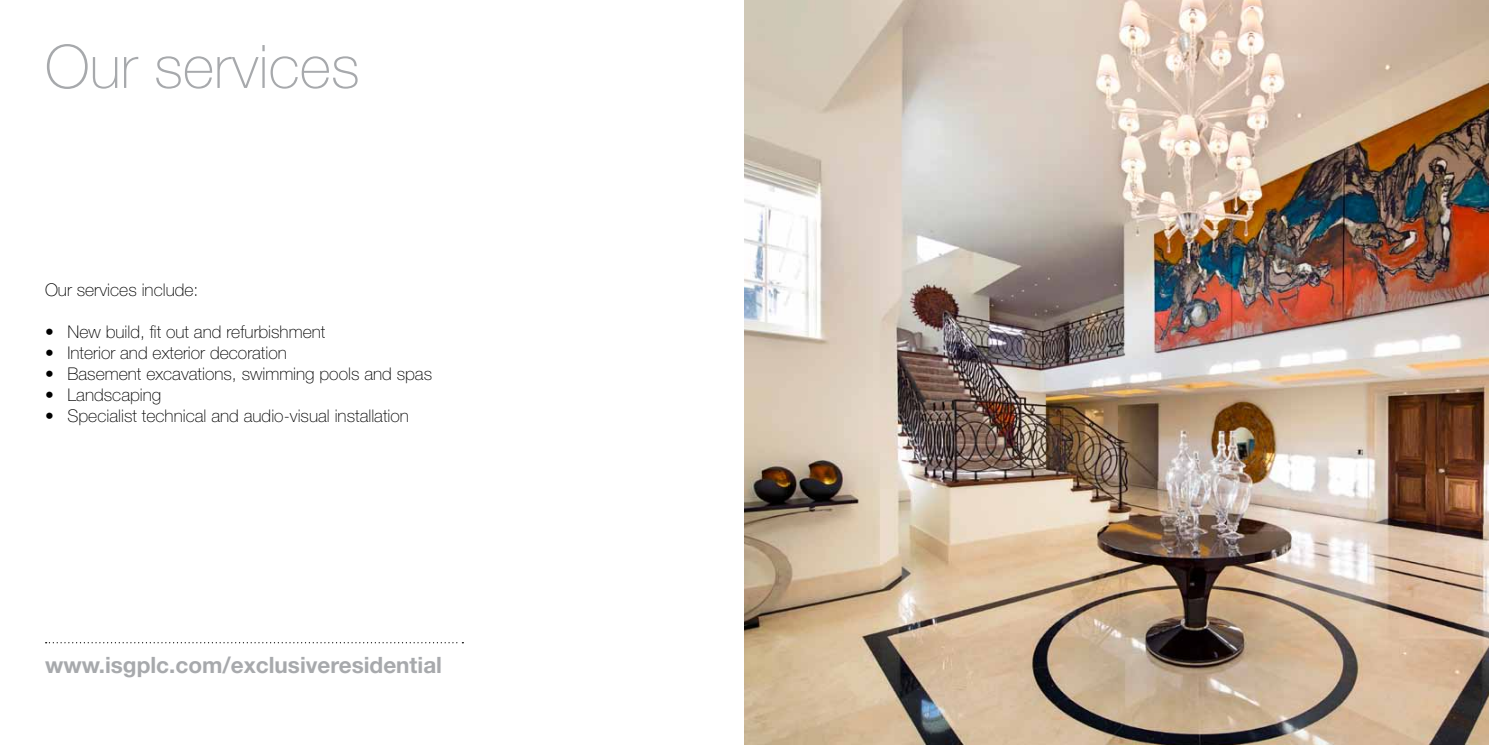
<style>
.page{position:relative;width:1489px;height:745px;background:#fff}
.page>*{position:absolute;margin:0;border:0;box-sizing:border-box;transform-origin:0 0}
.t1{font:100 60px "Helvetica Neue LT Std";color:#a7a9ac}
.t2{font:700 22.5px "Helvetica Neue LT Std";color:#a7a9ac}
.t3{font:100 17.5px "Helvetica Neue LT Std";color:#000}
</style>
<div class="page">
<img style="left:744px;top:0;width:744px;height:744px">
<svg style="left:46px;top:642px;width:417px;height:1px"></svg>
<h1 class="t1" style="left:45px;top:32px;width:316px">Our services</h1>
<p class="t3" style="left:45px;top:280px;width:155px">Our services include:</p>
<p class="t3" style="left:45px;top:322px;width:282px">• New build, fit out and refurbishment</p>
<p class="t3" style="left:45px;top:343px;width:243px">• Interior and exterior decoration</p>
<p class="t3" style="left:45px;top:364px;width:388px">• Basement excavations, swimming pools and spas</p>
<p class="t3" style="left:45px;top:385px;width:118px">• Landscaping</p>
<p class="t3" style="left:45px;top:406px;width:365px">• Specialist technical and audio-visual installation</p>
<p class="t2" style="left:45px;top:651px;width:398px">www.isgplc.com/exclusiveresidential</p>
</div>
